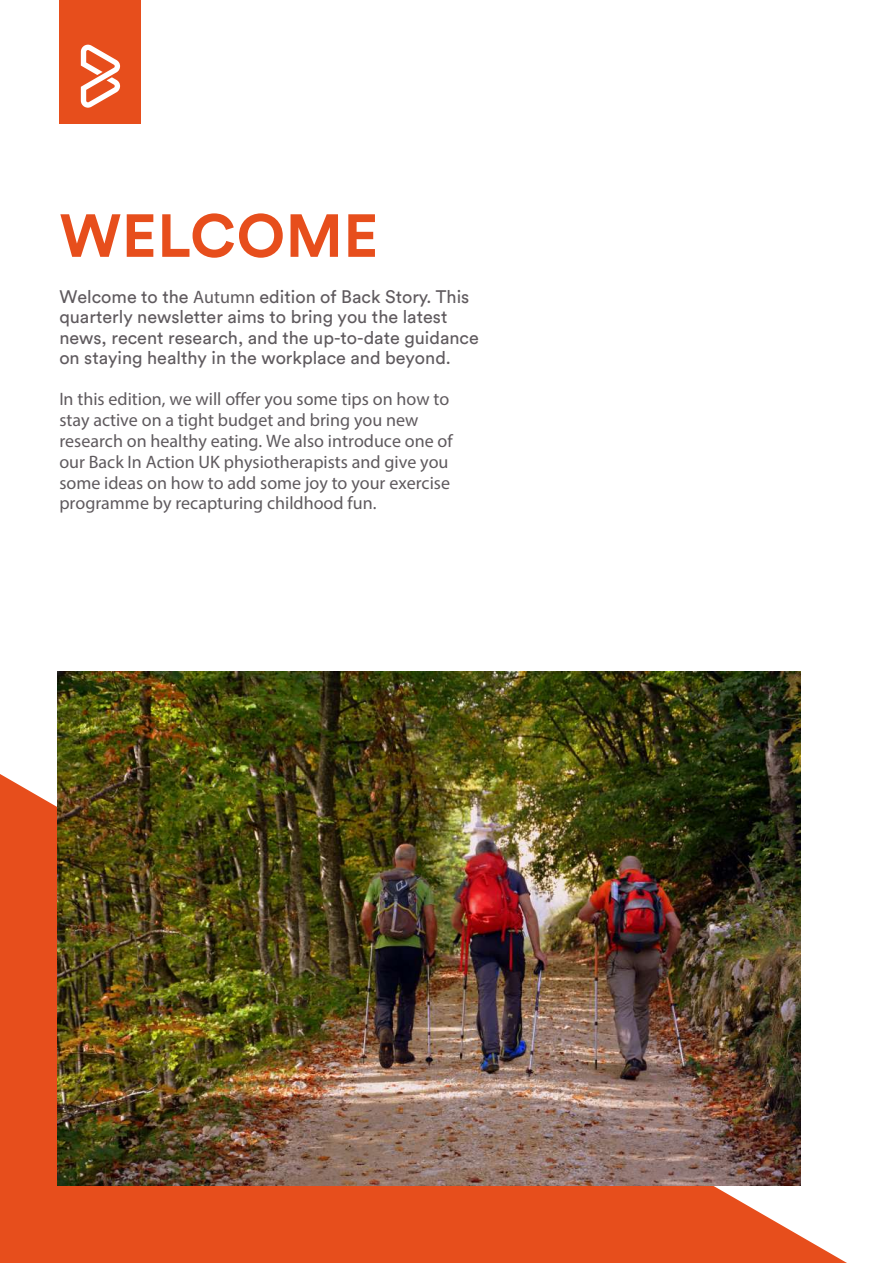
<style>
.page{position:relative;width:893px;height:1263px;background:#fff}
.page>*{position:absolute;margin:0;border:0;box-sizing:border-box;transform-origin:0 0}
.t1{font:700 60px "Circular Std";letter-spacing:.01em;color:#e74e1c}
.t2{font:18px/20.9px "Myriad Pro";color:#5f5a5e}
.t3{font:18px/20.4px "Circular Std";color:#5f5a5e}
.s1{font-family:"Myriad Pro"}
</style>
<div class="page">
<svg style="left:0;top:774px;width:847px;height:489px;fill:#e74e1c"></svg>
<div style="left:60px;top:0;width:81px;height:123px;background:#e74e1c"></div>
<svg style="left:81px;top:44px;width:39px;height:64px"></svg>
<img style="left:57px;top:672px;width:743px;height:513px">
<h1 class="t1" style="left:60px;top:197px;width:320px">WELCOME</h1>
<p class="t3" style="left:59px;top:286px;width:421px">Welcome to the <span class="s1">Autumn</span> edition of Back Story. This quarterly newsletter aims to bring you the latest news, recent research, and the up-to-date guidance on staying healthy in the workplace and beyond.</p>
<p class="t2" style="left:59px;top:389px;width:395px">In this edition, we will offer you some tips on how to stay active on a tight budget and bring you new research on healthy eating. We also introduce one of our Back In Action UK physiotherapists and give you some ideas on how to add some joy to your exercise programme by recapturing childhood fun.</p>
</div>
